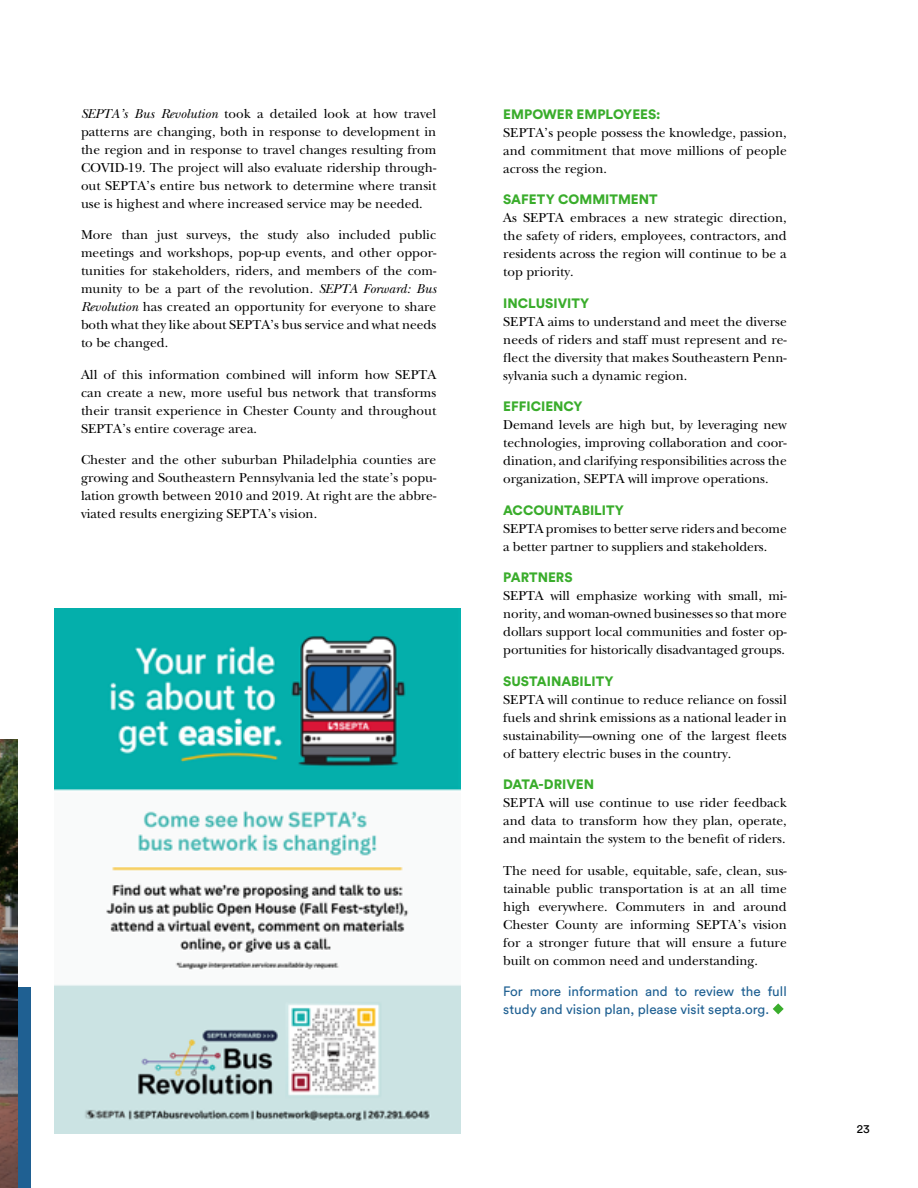
<style>
.page{position:relative;width:918px;height:1188px;background:#fff}
.page>*{position:absolute;margin:0;border:0;box-sizing:border-box;transform-origin:0 0}
.t1{font:13.5px/18px "New Baskerville";color:#000;text-align:justify}
.t2{font:900 13.5px "Circular Std";color:#3aad2c}
.t3{font:13.5px/18px "Circular Std";color:#1f6092}
.t4{font:12px "Circular Std";color:#000}
.s1{font-style:italic}
</style>
<div class="page">
<div style="left:0;top:987px;width:30px;height:201px;background:#1f6092"></div>
<img style="left:0;top:740px;width:17px;height:448px">
<svg style="left:773px;top:1003px;width:11px;height:11px"></svg>
<img style="left:54px;top:608px;width:406px;height:526px">
<p class="t1" style="left:81px;top:105px;width:357px"><span class="s1">SEPTA’s Bus Revolution</span> took a detailed look at how travel patterns are changing, both in response to development in the region and in response to travel changes resulting from COVID-19. The project will also evaluate ridership through&shy;out SEPTA’s entire bus network to determine where transit use is highest and where increased service may be needed.</p>
<p class="t1" style="left:81px;top:226px;width:357px">More than just surveys, the study also included public meetings and workshops, pop-up events, and other oppor&shy;tunities for stakeholders, riders, and members of the com&shy;munity to be a part of the revolution. <span class="s1">SEPTA Forward: Bus Revolution</span> has created an opportunity for everyone to share both what they like about SEPTA’s bus service and what needs to be changed.</p>
<p class="t1" style="left:81px;top:365px;width:357px">All of this information combined will inform how SEPTA can create a new, more useful bus network that transforms their transit experience in Chester County and throughout SEPTA’s entire coverage area.</p>
<p class="t1" style="left:81px;top:451px;width:357px">Chester and the other suburban Philadelphia counties are growing and Southeastern Pennsylvania led the state’s popu&shy;lation growth between 2010 and 2019. At right are the abbre&shy;viated results energizing SEPTA’s vision.</p>
<p class="t2" style="left:503px;top:105px;width:159px">EMPOWER EMPLOYEES:</p>
<p class="t1" style="left:503px;top:124px;width:285px">SEPTA’s people possess the knowledge, passion, and commitment that move millions of people across the region.</p>
<p class="t2" style="left:503px;top:191px;width:156px">SAFETY COMMITMENT</p>
<p class="t1" style="left:503px;top:209px;width:285px">As SEPTA embraces a new strategic direction, the safety of riders, employees, contractors, and residents across the region will continue to be a top priority.</p>
<p class="t2" style="left:503px;top:294px;width:88px">INCLUSIVITY</p>
<p class="t1" style="left:503px;top:313px;width:285px">SEPTA aims to understand and meet the diverse needs of riders and staff must represent and re&shy;flect the diversity that makes Southeastern Penn&shy;sylvania such a dynamic region.</p>
<p class="t2" style="left:503px;top:398px;width:81px">EFFICIENCY</p>
<p class="t1" style="left:503px;top:416px;width:285px">Demand levels are high but, by leveraging new technologies, improving collaboration and coor&shy;dination, and clarifying responsibilities across the organization, SEPTA will improve operations.</p>
<p class="t2" style="left:503px;top:501px;width:122px">ACCOUNTABILITY</p>
<p class="t1" style="left:503px;top:519px;width:285px">SEPTA promises to better serve riders and become a better partner to suppliers and stakeholders.</p>
<p class="t2" style="left:503px;top:568px;width:71px">PARTNERS</p>
<p class="t1" style="left:503px;top:587px;width:285px">SEPTA will emphasize working with small, mi&shy;nority, and woman-owned businesses so that more dollars support local communities and foster op&shy;portunities for historically disadvantaged groups.</p>
<p class="t2" style="left:503px;top:672px;width:112px">SUSTAINABILITY</p>
<p class="t1" style="left:503px;top:690px;width:285px">SEPTA will continue to reduce reliance on fossil fuels and shrink emissions as a national leader in sustainability—owning one of the largest fleets of battery electric buses in the country.</p>
<p class="t2" style="left:503px;top:775px;width:92px">DATA-DRIVEN</p>
<p class="t1" style="left:503px;top:794px;width:285px">SEPTA will use continue to use rider feedback and data to transform how they plan, operate, and maintain the system to the benefit of riders.</p>
<p class="t1" style="left:503px;top:861px;width:285px">The need for usable, equitable, safe, clean, sus&shy;tainable public transportation is at an all time high everywhere. Commuters in and around Chester County are informing SEPTA’s vision for a stronger future that will ensure a future built on common need and understanding.</p>
<p class="t3" style="left:503px;top:982px;width:285px">For more information and to review the full study and vision plan, please visit septa.org.</p>
<p class="t4" style="left:857px;top:1121px;width:14px">23</p>
</div>
